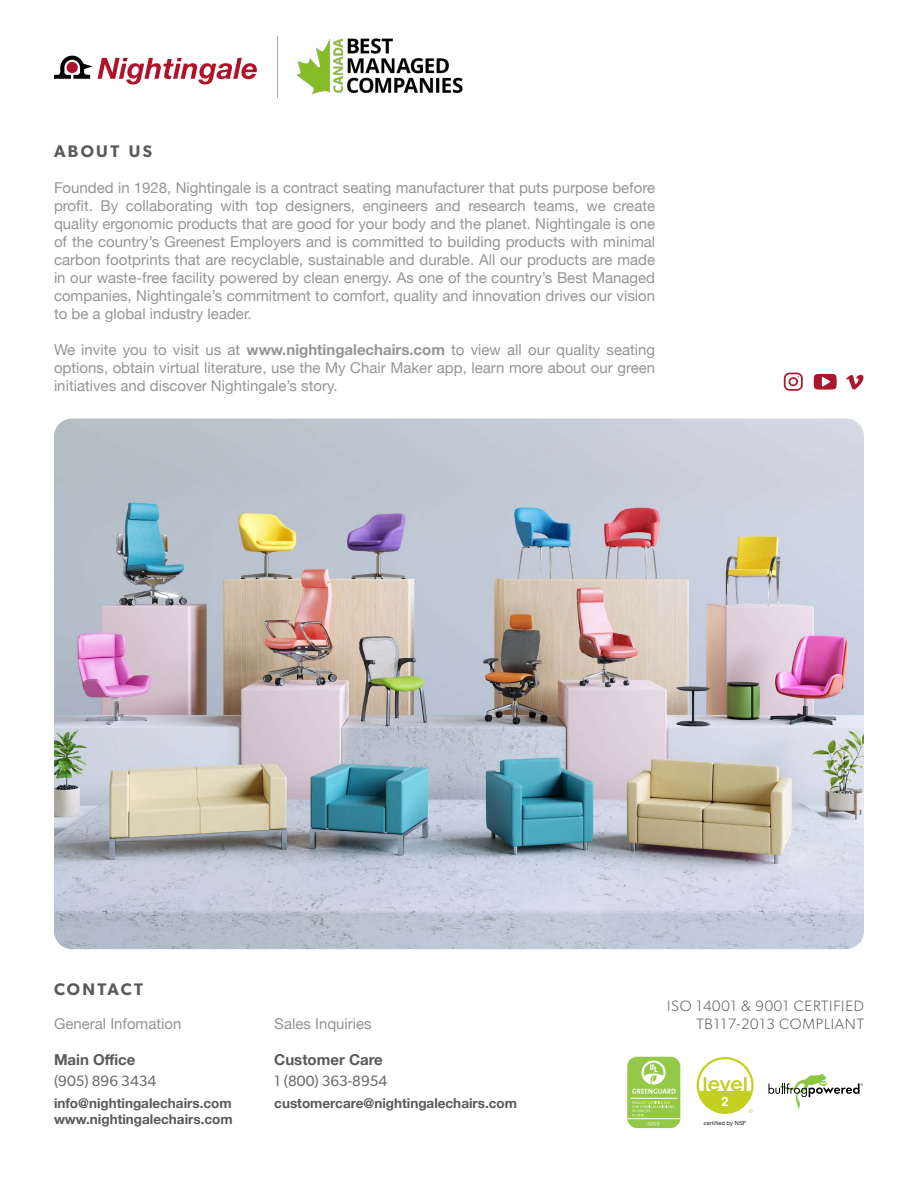
<style>
.page{position:relative;width:918px;height:1188px;background:#fff}
.page>*{position:absolute;margin:0;border:0;box-sizing:border-box;transform-origin:0 0}
.t1{font:600 16.8px "Gibson";letter-spacing:.145em;color:#58595b}
.t2{font:15px/18px "Helvetica Neue";color:#939598;text-align:justify}
.t3{font:300 15px/18px "Gibson";letter-spacing:.05em;color:#58595b;text-align:right}
.t4{font:15px "Gibson";color:#6d6e71}
.t5{font:700 15px "Helvetica Neue";color:#58595b}
.t6{font:700 13.5px/16.2px "Helvetica Neue";color:#58595b}
.t7{font:700 12.9px "Helvetica";color:#fff}
.t8{font:5.7px "Helvetica";letter-spacing:.025em;color:#231f20}
.t9{font:300 5.25px "Helvetica";color:#c4d020}
.s1{font-weight:700}
</style>
<div class="page">
<svg style="left:768px;top:1074px;width:95px;height:36px"></svg>
<div style="left:627px;top:1057px;width:53px;height:71px;background:#94c947;border-radius:10px"></div>
<hr style="left:627px;top:1118px;width:53px;height:1px;background:#fff">
<svg style="left:648px;top:1122px;width:12px;height:3px"></svg>
<svg style="left:632px;top:1102px;width:42px;height:14px"></svg>
<hr style="left:630px;top:1098px;width:47px;height:1px;background:#fff">
<svg style="left:632px;top:1060px;width:44px;height:34px"></svg>
<div style="left:696px;top:1057px;width:58px;height:57px;background:#c4d020;border-radius:50%"></div>
<svg style="left:698px;top:1058px;width:54px;height:33px"></svg>
<svg style="left:54px;top:56px;width:38px;height:23px"></svg>
<svg style="left:98px;top:58px;width:159px;height:26px"></svg>
<img style="left:277px;top:35px;width:186px;height:60px">
<hr style="left:277px;top:36px;width:1px;height:62px;background:#a7a9ac">
<svg style="left:846px;top:374px;width:18px;height:16px"></svg>
<svg style="left:784px;top:373px;width:19px;height:18px"></svg>
<svg style="left:814px;top:374px;width:23px;height:16px"></svg>
<img style="left:54px;top:418px;width:810px;height:531px">
<p class="t1" style="left:54px;top:141px;width:100px">ABOUT US</p>
<p class="t2" style="left:54px;top:180px;width:603px">Founded in 1928, Nightingale is a contract seating manufacturer that puts purpose before profit. By collaborating with top designers, engineers and research teams, we create quality ergonomic products that are good for your body and the planet. Nightingale is one of the country’s Greenest Employers and is committed to building products with minimal carbon footprints that are recyclable, sustainable and durable. All our products are made in our waste-free facility powered by clean energy. As one of the country’s Best Managed companies, Nightingale’s commitment to comfort, quality and innovation drives our vision to be a global industry leader.</p>
<p class="t2" style="left:54px;top:342px;width:603px">We invite you to visit us at <span class="s1">www.nightingalechairs.com</span> to view all our quality seating options, obtain virtual literature, use the My Chair Maker app, learn more about our green initiatives and discover Nightingale’s story.</p>
<p class="t1" style="left:54px;top:979px;width:90px">CONTACT</p>
<p class="t2" style="left:54px;top:1015px;width:129px">General Infomation</p>
<p class="t5" style="left:54px;top:1048px;width:83px">Main Office</p>
<p class="t4" style="left:54px;top:1072px;width:104px">(905) 896 3434</p>
<p class="t6" style="left:54px;top:1096px;width:180px">info@nightingalechairs.com www.nightingalechairs.com</p>
<p class="t2" style="left:274px;top:1015px;width:99px">Sales Inquiries</p>
<p class="t5" style="left:274px;top:1048px;width:110px">Customer Care</p>
<p class="t4" style="left:274px;top:1072px;width:115px">1 (800) 363-8954</p>
<p class="t6" style="left:274px;top:1096px;width:244px">customercare@nightingalechairs.com</p>
<p class="t3" style="left:667px;top:997px;width:198px">ISO 14001 &amp; 9001 CERTIFIED<br>TB117-2013 COMPLIANT</p>
<p class="t7" style="left:721px;top:1091px;width:9px">2</p>
<p class="t8" style="left:704px;top:1118px;width:44px">certified by NSF</p>
<p class="t9" style="left:749px;top:1107px;width:6px">®</p>
</div>
